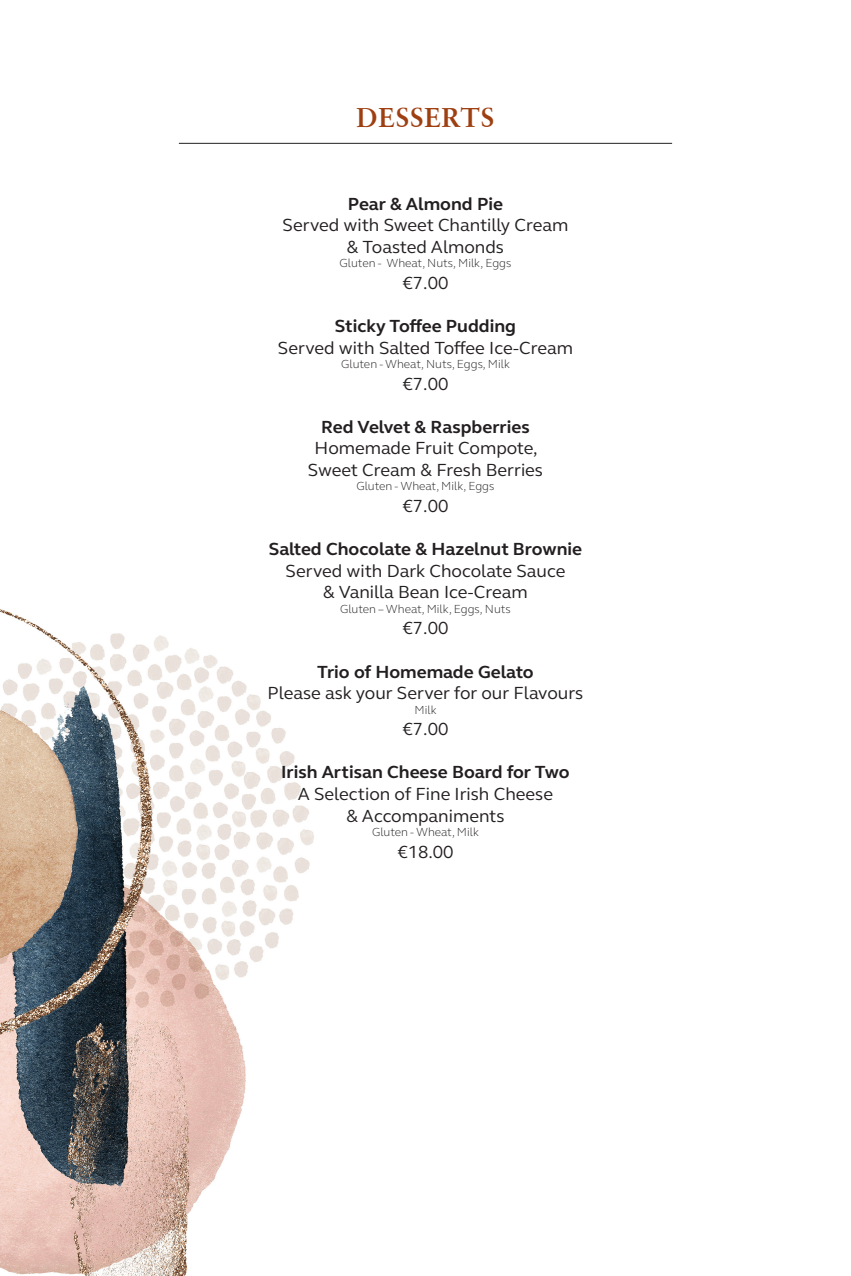
<style>
.page{position:relative;width:851px;height:1276px;background:#fff}
.page>*{position:absolute;margin:0;border:0;box-sizing:border-box;transform-origin:0 0}
.t1{font:700 27px "Sabon CE";letter-spacing:.03em;color:#9e3f11}
.t2{font:18px "FS Elliot";color:#231f20}
.t3{font:700 18px "FS Elliot";color:#231f20}
.t4{font:300 12px "FS Elliot";color:#231f20}
</style>
<div class="page">
<img style="left:0;top:609px;width:314px;height:667px">
<hr style="left:179px;top:143px;width:493px;height:1px;background:#231f20">
<p class="t1" style="left:356px;top:101px;width:139px">DESSERTS</p>
<p class="t3" style="left:348px;top:191px;width:156px">Pear &amp; Almond Pie</p>
<p class="t2" style="left:282px;top:213px;width:287px">Served with Sweet Chantilly Cream</p>
<p class="t2" style="left:347px;top:235px;width:158px">&amp; Toasted Almonds</p>
<p class="t4" style="left:339px;top:255px;width:173px">Gluten - Wheat, Nuts, Milk, Eggs</p>
<p class="t2" style="left:402px;top:271px;width:47px">€7.00</p>
<p class="t3" style="left:335px;top:314px;width:182px">Sticky Toffee Pudding</p>
<p class="t2" style="left:278px;top:335px;width:296px">Served with Salted Toffee Ice-Cream</p>
<p class="t4" style="left:341px;top:356px;width:170px">Gluten - Wheat, Nuts, Eggs, Milk</p>
<p class="t2" style="left:402px;top:371px;width:47px">€7.00</p>
<p class="t3" style="left:321px;top:415px;width:210px">Red Velvet &amp; Raspberries</p>
<p class="t2" style="left:314px;top:436px;width:224px">Homemade Fruit Compote,</p>
<p class="t2" style="left:308px;top:458px;width:236px">Sweet Cream &amp; Fresh Berries</p>
<p class="t4" style="left:356px;top:478px;width:139px">Gluten - Wheat, Milk, Eggs</p>
<p class="t2" style="left:402px;top:494px;width:47px">€7.00</p>
<p class="t3" style="left:269px;top:537px;width:315px">Salted Chocolate &amp; Hazelnut Brownie</p>
<p class="t2" style="left:285px;top:559px;width:281px">Served with Dark Chocolate Sauce</p>
<p class="t2" style="left:323px;top:580px;width:206px">&amp; Vanilla Bean Ice-Cream</p>
<p class="t4" style="left:340px;top:601px;width:172px">Gluten – Wheat, Milk, Eggs, Nuts</p>
<p class="t2" style="left:402px;top:616px;width:47px">€7.00</p>
<p class="t3" style="left:317px;top:659px;width:218px">Trio of Homemade Gelato</p>
<p class="t2" style="left:267px;top:681px;width:317px">Please ask your Server for our Flavours</p>
<p class="t4" style="left:414px;top:701px;width:23px">Milk</p>
<p class="t2" style="left:402px;top:717px;width:47px">€7.00</p>
<p class="t3" style="left:281px;top:760px;width:290px">Irish Artisan Cheese Board for Two</p>
<p class="t2" style="left:298px;top:782px;width:256px">A Selection of Fine Irish Cheese</p>
<p class="t2" style="left:346px;top:803px;width:160px">&amp; Accompaniments</p>
<p class="t4" style="left:372px;top:824px;width:108px">Gluten - Wheat, Milk</p>
<p class="t2" style="left:397px;top:839px;width:58px">€18.00</p>
</div>
